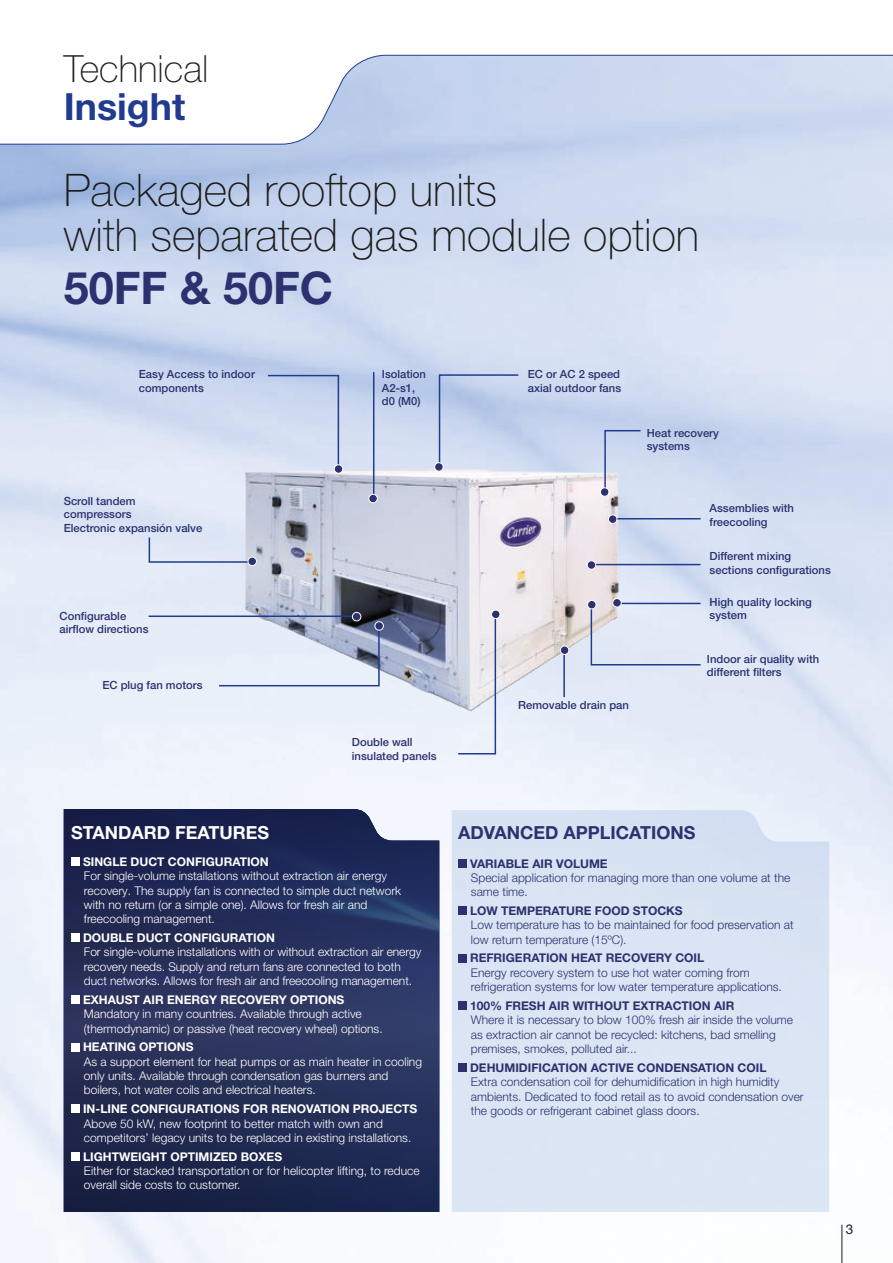
<style>
.page{position:relative;width:893px;height:1263px;background:#fff}
.page>*{position:absolute;margin:0;border:0;box-sizing:border-box;transform-origin:0 0}
.t1{font:100 45px/45px "Helvetica Neue LT Pro";color:#1d1d1b}
.t2{font:700 45px "Helvetica Neue LT Pro";color:#2d316f}
.t3{font:100 37.5px "Helvetica Neue LT Pro";color:#1d1d1b}
.t4{font:700 37.5px "Helvetica Neue LT Pro";color:#213b8f}
.t5{font:700 18px "Helvetica Neue LT Pro";color:#2d316f}
.t6{font:700 18px "Helvetica Neue LT Pro";color:#fff}
.t7{font:13.5px "Helvetica Neue LT Pro";color:#1d1d1b}
.t8{font:300 12px/14.4px "Helvetica Neue LT Pro";color:#fff}
.t9{font:300 12px/14.4px "Helvetica Neue LT Pro";color:#2d316f}
.t10{font:700 12px "Helvetica Neue LT Pro";color:#fff}
.t11{font:700 12px "Helvetica Neue LT Pro";color:#2d316f}
.t12{font:500 11.25px/13.5px "Helvetica Neue LT Pro";color:#2d316f}
</style>
<div class="page">
<hr style="left:841px;top:1225px;width:1px;height:38px;background:#1d1d1b">
<svg style="left:0;top:54px;width:893px;height:91px"></svg>
<img style="left:246px;top:465px;width:377px;height:251px">
<svg style="left:266px;top:374px;width:78px;height:100px;background:#cad5ed"></svg>
<hr style="left:373px;top:372px;width:1px;height:125px;background:#213b8f">
<svg style="left:368px;top:494px;width:10px;height:9px"></svg>
<svg style="left:434px;top:374px;width:86px;height:98px;background:#c1cfea"></svg>
<svg style="left:600px;top:429px;width:42px;height:68px;background:#c8d2e9"></svg>
<hr style="left:613px;top:518px;width:88px;height:1px;background:#213b8f">
<svg style="left:608px;top:514px;width:10px;height:10px"></svg>
<hr style="left:592px;top:564px;width:109px;height:1px;background:#213b8f">
<svg style="left:587px;top:560px;width:9px;height:10px"></svg>
<hr style="left:563px;top:651px;width:2px;height:46px;background:#213b8f">
<svg style="left:560px;top:645px;width:10px;height:10px"></svg>
<svg style="left:587px;top:598px;width:115px;height:68px;background:#d7dded"></svg>
<svg style="left:457px;top:610px;width:44px;height:145px;background:#dcdfe9"></svg>
<hr style="left:149px;top:615px;width:206px;height:2px;background:#213b8f">
<svg style="left:218px;top:612px;width:166px;height:75px;background:#c2cadb"></svg>
<svg style="left:148px;top:536px;width:109px;height:30px;background:#d1d9ec"></svg>
<svg style="left:64px;top:809px;width:375px;height:403px;background:#262f59"></svg>
<div style="left:71px;top:857px;width:9px;height:9px;background:#fff"></div>
<div style="left:71px;top:933px;width:9px;height:9px;background:#fff"></div>
<div style="left:71px;top:995px;width:9px;height:9px;background:#fff"></div>
<div style="left:71px;top:1043px;width:9px;height:8px;background:#fff"></div>
<div style="left:71px;top:1104px;width:9px;height:9px;background:#fff"></div>
<div style="left:71px;top:1152px;width:9px;height:8px;background:#fff"></div>
<div style="left:452px;top:810px;width:377px;height:402px;background:#dbe5f4"></div>
<div style="left:458px;top:859px;width:9px;height:8px;background:#2d316f"></div>
<div style="left:458px;top:906px;width:9px;height:9px;background:#2d316f"></div>
<div style="left:458px;top:954px;width:9px;height:8px;background:#2d316f"></div>
<div style="left:458px;top:1001px;width:9px;height:9px;background:#2d316f"></div>
<div style="left:458px;top:1063px;width:9px;height:9px;background:#2d316f"></div>
<h2 class="t3" style="left:64px;top:46px;width:146px">Technical</h2>
<h2 class="t4" style="left:64px;top:83px;width:123px">Insight</h2>
<h1 class="t1" style="left:64px;top:167px;width:637px">Packaged rooftop units<br>with separated gas module option</h1>
<h1 class="t2" style="left:64px;top:260px;width:271px">50FF &amp; 50FC</h1>
<p class="t12" style="left:139px;top:367px;width:118px">Easy Access to indoor components</p>
<p class="t12" style="left:64px;top:494px;width:140px">Scroll tandem compressors<br>Electronic expansión valve</p>
<p class="t12" style="left:60px;top:609px;width:91px">Configurable airflow directions</p>
<p class="t12" style="left:102px;top:678px;width:102px">EC plug fan motors</p>
<p class="t12" style="left:382px;top:367px;width:46px">Isolation<br>A2-s1, d0 (M0)</p>
<p class="t12" style="left:528px;top:367px;width:95px">EC or AC 2 speed axial outdoor fans</p>
<p class="t12" style="left:647px;top:426px;width:74px">Heat recovery systems</p>
<p class="t12" style="left:352px;top:735px;width:86px">Double wall insulated panels</p>
<p class="t12" style="left:518px;top:698px;width:112px">Removable drain pan</p>
<p class="t12" style="left:710px;top:501px;width:86px">Assemblies with freecooling</p>
<p class="t12" style="left:710px;top:549px;width:123px">Different mixing sections configurations</p>
<p class="t12" style="left:710px;top:595px;width:104px">High quality locking system</p>
<p class="t12" style="left:707px;top:652px;width:114px">Indoor air quality with different filters</p>
<h3 class="t6" style="left:71px;top:821px;width:200px">STANDARD FEATURES</h3>
<p class="t10" style="left:83px;top:854px;width:187px">SINGLE DUCT CONFIGURATION</p>
<p class="t8" style="left:84px;top:868px;width:319px">For single-volume installations without extraction air energy recovery. The supply fan is connected to simple duct network with no return (or a simple one). Allows for fresh air and freecooling management.</p>
<p class="t10" style="left:83px;top:930px;width:194px">DOUBLE DUCT CONFIGURATION</p>
<p class="t8" style="left:84px;top:945px;width:339px">For single-volume installations with or without extraction air energy recovery needs. Supply and return fans are connected to both duct networks. Allows for fresh air and freecooling management.</p>
<p class="t10" style="left:83px;top:992px;width:263px">EXHAUST AIR ENERGY RECOVERY OPTIONS</p>
<p class="t8" style="left:84px;top:1006px;width:300px">Mandatory in many countries. Available through active (thermodynamic) or passive (heat recovery wheel) options.</p>
<p class="t10" style="left:83px;top:1039px;width:112px">HEATING OPTIONS</p>
<p class="t8" style="left:84px;top:1054px;width:340px">As a support element for heat pumps or as main heater in cooling only units. Available through condensation gas burners and boilers, hot water coils and electrical heaters.</p>
<p class="t10" style="left:83px;top:1101px;width:336px">IN-LINE CONFIGURATIONS FOR RENOVATION PROJECTS</p>
<p class="t8" style="left:84px;top:1116px;width:329px">Above 50 kW, new footprint to better match with own and competitors’ legacy units to be replaced in existing installations.</p>
<p class="t10" style="left:83px;top:1149px;width:201px">LIGHTWEIGHT OPTIMIZED BOXES</p>
<p class="t8" style="left:84px;top:1163px;width:337px">Either for stacked transportation or for helicopter lifting, to reduce overall side costs to customer.</p>
<h3 class="t5" style="left:458px;top:821px;width:239px">ADVANCED APPLICATIONS</h3>
<p class="t11" style="left:470px;top:856px;width:139px">VARIABLE AIR VOLUME</p>
<p class="t9" style="left:471px;top:870px;width:321px">Special application for managing more than one volume at the same time.</p>
<p class="t11" style="left:470px;top:903px;width:214px">LOW TEMPERATURE FOOD STOCKS</p>
<p class="t9" style="left:471px;top:918px;width:324px">Low temperature has to be maintained for food preservation at low return temperature (15ºC).</p>
<p class="t11" style="left:470px;top:950px;width:236px">REFRIGERATION HEAT RECOVERY COIL</p>
<p class="t9" style="left:471px;top:965px;width:312px">Energy recovery system to use hot water coming from refrigeration systems for low water temperature applications.</p>
<p class="t11" style="left:470px;top:998px;width:266px">100% FRESH AIR WITHOUT EXTRACTION AIR</p>
<p class="t9" style="left:471px;top:1012px;width:324px">Where it is necessary to blow 100% fresh air inside the volume as extraction air cannot be recycled: kitchens, bad smelling premises, smokes, polluted air...</p>
<p class="t11" style="left:470px;top:1060px;width:298px">DEHUMIDIFICATION ACTIVE CONDENSATION COIL</p>
<p class="t9" style="left:471px;top:1074px;width:334px">Extra condensation coil for dehumidification in high humidity ambients. Dedicated to food retail as to avoid condensation over the goods or refrigerant cabinet glass doors.</p>
<p class="t7" style="left:846px;top:1221px;width:9px">3</p>
</div>
